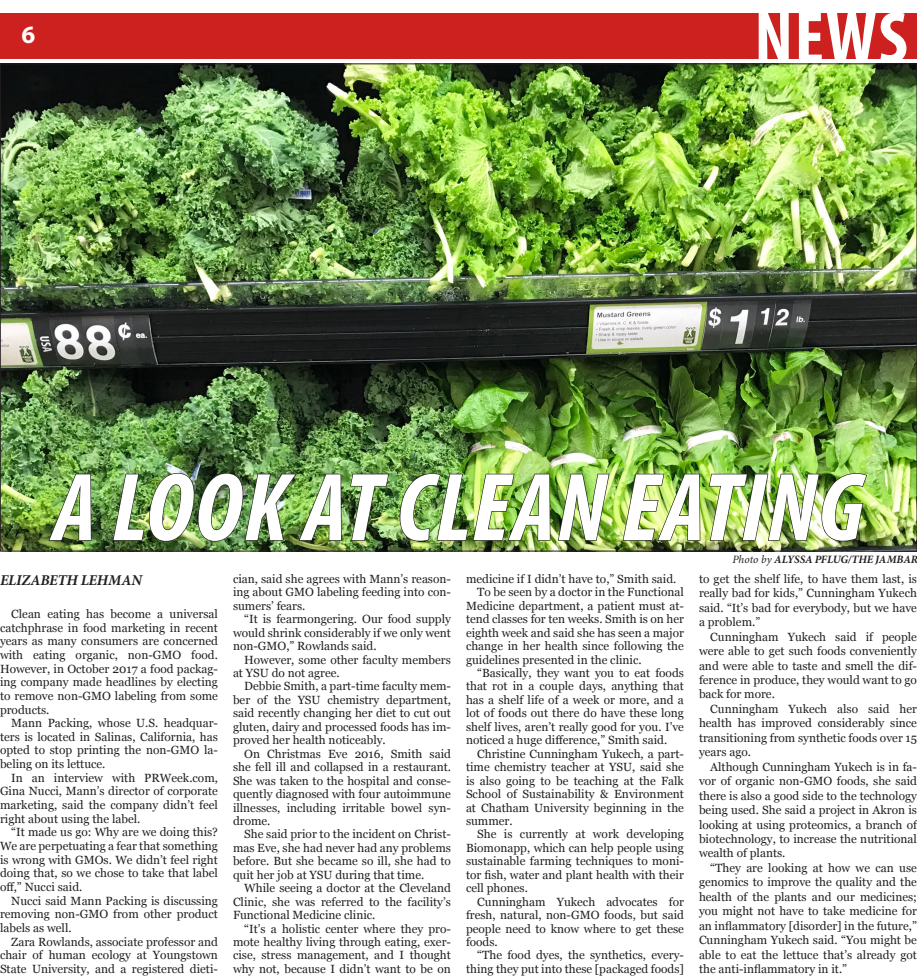
<style>
.page{position:relative;width:917px;height:979px;background:#fff}
.page>*{position:absolute;margin:0;border:0;box-sizing:border-box;transform-origin:0 0}
.t1{font:italic 700 condensed 97.5px "Myriad Pro";letter-spacing:.02em;color:#fff}
.t2{font:700 condensed 75px "Myriad Pro";color:#fff}
.Small_Headline{font:700 25px "Myriad Pro";color:#fff}
.t3{font:italic 700 15px "Minion Pro";letter-spacing:-.015em;color:#231f20}
.t4{font:11.88px/13.5px "Georgia";color:#231f20;text-align:justify}
.t5{font:italic 700 11.25px "Minion Pro";letter-spacing:-.01em;color:#231f20}
.s1{font-weight:400}
</style>
<div class="page">
<div style="left:0;top:13px;width:917px;height:45px;background:#cc211f"></div>
<img style="left:2px;top:66px;width:913px;height:483px">
<img style="left:48px;top:473px;width:44px;height:68px">
<img style="left:112px;top:472px;width:230px;height:70px">
<img style="left:349px;top:473px;width:41px;height:68px">
<img style="left:399px;top:472px;width:152px;height:70px">
<img style="left:557px;top:473px;width:53px;height:68px">
<img style="left:622px;top:473px;width:79px;height:68px">
<img style="left:708px;top:472px;width:160px;height:70px">
<p class="Small_Headline" style="left:21px;top:18px;width:15px">6</p>
<p class="t2" style="left:754px;top:-9px;width:155px">NEWS</p>
<p class="t1" style="left:53px;top:447px;width:812px">A LOOK AT CLEAN EATING</p>
<p class="t5" style="left:732px;top:551px;width:187px"><span class="s1">Photo by</span> ALYSSA PFLUG/THE JAMBAR</p>
<p class="t3" style="left:0;top:569px;width:144px">ELIZABETH LEHMAN</p>
<p class="t4" style="left:0;top:607px;width:219px;text-indent:11px">Clean eating has become a universal catchphrase in food marketing in recent years as many consumers are concerned with eating organic, non-GMO food.<br>However, in October 2017 a food packag&shy;ing company made headlines by electing to remove non-GMO labeling from some products.</p>
<p class="t4" style="left:0;top:716px;width:219px;text-indent:11px">Mann Packing, whose U.S. headquar&shy;ters is located in Salinas, California, has opted to stop printing the non-GMO la&shy;beling on its lettuce.</p>
<p class="t4" style="left:0;top:771px;width:219px;text-indent:11px">In an interview with PRWeek.com, Gina Nucci, Mann’s director of corporate marketing, said the company didn’t feel right about using the label.</p>
<p class="t4" style="left:0;top:826px;width:219px;text-indent:11px">“It made us go: Why are we doing this?<br>We are perpetuating a fear that something is wrong with GMOs. We didn’t feel right doing that, so we chose to take that label off,” Nucci said.</p>
<p class="t4" style="left:0;top:894px;width:219px;text-indent:11px">Nucci said Mann Packing is discussing removing non-GMO from other product labels as well.</p>
<p class="t4" style="left:0;top:935px;width:219px;text-indent:11px">Zara Rowlands, associate professor and chair of human ecology at Youngstown State University, and a registered dieti-</p>
<p class="t4" style="left:233px;top:572px;width:219px">cian, said she agrees with Mann’s reason&shy;ing about GMO labeling feeding into con&shy;sumers’ fears.</p>
<p class="t4" style="left:233px;top:612px;width:219px;text-indent:11px">“It is fearmongering. Our food supply would shrink considerably if we only went non-GMO,” Rowlands said.</p>
<p class="t4" style="left:233px;top:653px;width:219px;text-indent:11px">However, some other faculty members at YSU do not agree.</p>
<p class="t4" style="left:233px;top:680px;width:219px;text-indent:11px">Debbie Smith, a part-time faculty mem&shy;ber of the YSU chemistry department, said recently changing her diet to cut out gluten, dairy and processed foods has im&shy;proved her health noticeably.</p>
<p class="t4" style="left:233px;top:747px;width:219px;text-indent:11px">On Christmas Eve 2016, Smith said she fell ill and collapsed in a restaurant.<br>She was taken to the hospital and conse&shy;quently diagnosed with four autoimmune illnesses, including irritable bowel syn&shy;drome.</p>
<p class="t4" style="left:233px;top:828px;width:219px;text-indent:11px">She said prior to the incident on Christ&shy;mas Eve, she had never had any problems before. But she became so ill, she had to quit her job at YSU during that time.</p>
<p class="t4" style="left:233px;top:881px;width:219px;text-indent:11px">While seeing a doctor at the Cleveland Clinic, she was referred to the facility’s Functional Medicine clinic.</p>
<p class="t4" style="left:233px;top:922px;width:219px;text-indent:11px">“It’s a holistic center where they pro&shy;mote healthy living through eating, exer&shy;cise, stress management, and I thought why not, because I didn’t want to be on</p>
<p class="t4" style="left:466px;top:572px;width:212px">medicine if I didn’t have to,” Smith said.</p>
<p class="t4" style="left:466px;top:586px;width:219px;text-indent:11px">To be seen by a doctor in the Functional Medicine department, a patient must at&shy;tend classes for ten weeks. Smith is on her eighth week and said she has seen a major change in her health since following the guidelines presented in the clinic.</p>
<p class="t4" style="left:466px;top:666px;width:219px;text-indent:11px">“Basically, they want you to eat foods that rot in a couple days, anything that has a shelf life of a week or more, and a lot of foods out there do have these long shelf lives, aren’t really good for you. I’ve noticed a huge difference,” Smith said.</p>
<p class="t4" style="left:466px;top:747px;width:219px;text-indent:11px">Christine Cunningham Yukech, a part&shy;time chemistry teacher at YSU, said she is also going to be teaching at the Falk School of Sustainability &amp; Environment at Chatham University beginning in the summer.</p>
<p class="t4" style="left:466px;top:828px;width:219px;text-indent:11px">She is currently at work developing Biomonapp, which can help people using sustainable farming techniques to moni&shy;tor fish, water and plant health with their cell phones.</p>
<p class="t4" style="left:466px;top:895px;width:219px;text-indent:11px">Cunningham Yukech advocates for fresh, natural, non-GMO foods, but said people need to know where to get these foods.</p>
<p class="t4" style="left:466px;top:949px;width:219px;text-align:right">“The food dyes, the synthetics, every&shy;thing they put into these [packaged foods]</p>
<p class="t4" style="left:699px;top:572px;width:219px;line-height:14.5px">to get the shelf life, to have them last, is really bad for kids,” Cunningham Yukech said. “It’s bad for everybody, but we have a problem.”</p>
<p class="t4" style="left:699px;top:629px;width:219px;line-height:14.5px;text-indent:11px">Cunningham Yukech said if people were able to get such foods conveniently and were able to taste and smell the dif&shy;ference in produce, they would want to go back for more.</p>
<p class="t4" style="left:699px;top:702px;width:219px;line-height:14.5px;text-indent:11px">Cunningham Yukech also said her health has improved considerably since transitioning from synthetic foods over 15 years ago.</p>
<p class="t4" style="left:699px;top:759px;width:219px;line-height:14.5px;text-indent:11px">Although Cunningham Yukech is in fa&shy;vor of organic non-GMO foods, she said there is also a good side to the technology being used. She said a project in Akron is looking at using proteomics, a branch of biotechnology, to increase the nutritional wealth of plants.</p>
<p class="t4" style="left:699px;top:861px;width:219px;line-height:14.5px;text-indent:11px">“They are looking at how we can use genomics to improve the quality and the health of the plants and our medicines; you might not have to take medicine for an inflammatory [disorder] in the future,” Cunningham Yukech said. “You might be able to eat the lettuce that’s already got the anti-inflammatory in it.”</p>
</div>
